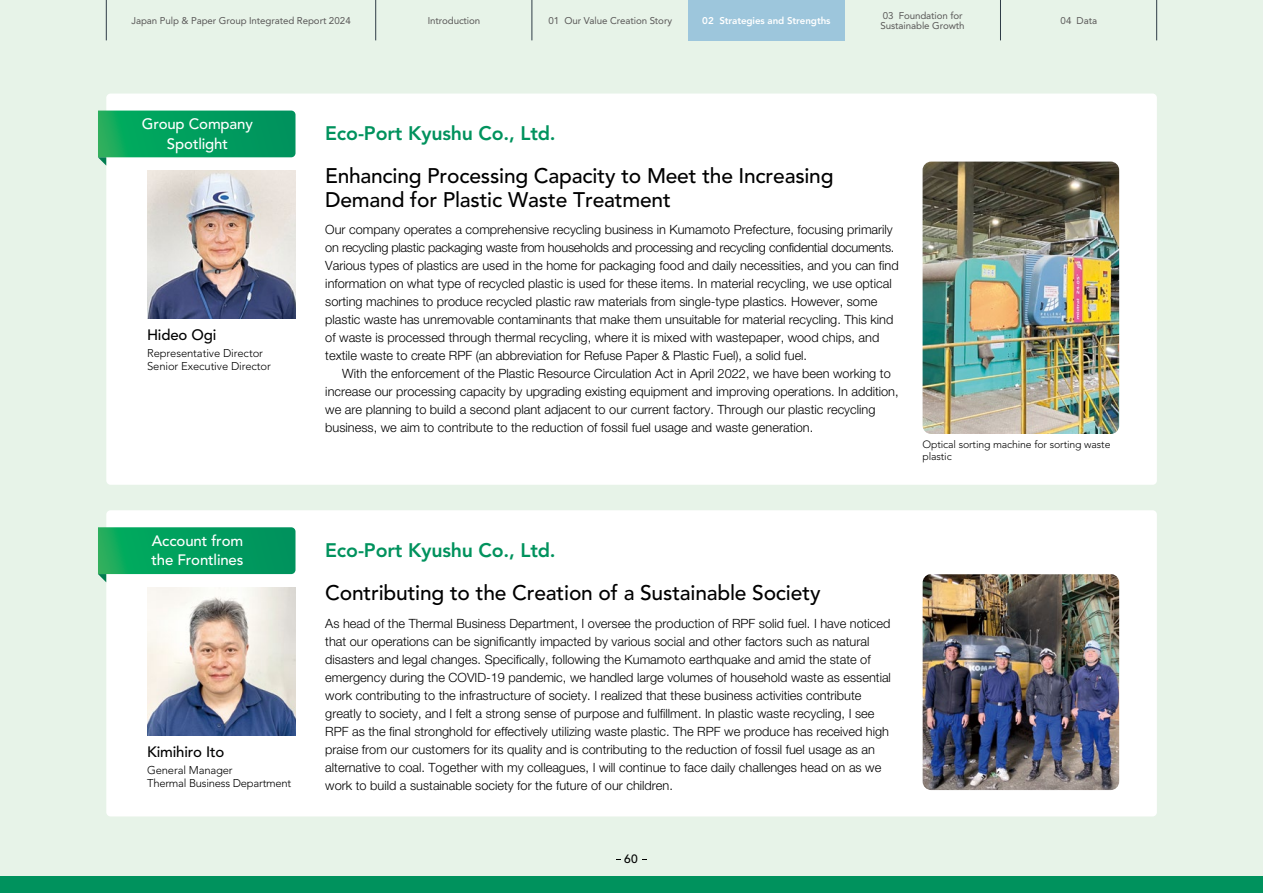
<style>
.page{position:relative;width:1263px;height:893px;background:#e7f3e8}
.page>*{position:absolute;margin:0;border:0;box-sizing:border-box;transform-origin:0 0}
.t1{font:500 21px/24px "Avenir LT Std";letter-spacing:-.01em;color:#000}
.t2{font:800 19.5px "Avenir LT Std";letter-spacing:-.005em;color:#00925d}
.t3{font:500 15px/19.5px "Avenir LT Std";letter-spacing:-.01em;color:#fff;text-align:center}
.t4{font:500 15px "Avenir LT Std";letter-spacing:-.01em;color:#000}
.t5{font:300 12.75px/18px "Helvetica Neue LT Std";color:#000}
.t6{font:500 12px "Avenir LT Std";color:#000}
.t7{font:300 11.25px/13.5px "Avenir LT Std";letter-spacing:-.015em;color:#000}
.t8{font:300 10.5px/12px "Avenir LT Std";letter-spacing:-.01em;color:#000}
.t9{font:9.75px/10.5px "Avenir LT Std";letter-spacing:-.01em;color:#595757}
.t10{font:800 9.75px "Avenir LT Std";letter-spacing:-.01em;color:#fff}
</style>
<div class="page">
<div style="left:0;top:877px;width:1263px;height:16px;background:#00925d"></div>
<div style="left:106px;top:94px;width:1051px;height:391px;background:#fff;border-radius:4px"></div>
<img style="left:147px;top:171px;width:148px;height:147px">
<svg style="left:98px;top:111px;width:197px;height:55px;background:#2aad76"></svg>
<img style="left:922px;top:162px;width:197px;height:272px">
<div style="left:106px;top:510px;width:1051px;height:306px;background:#fff;border-radius:4px"></div>
<img style="left:147px;top:587px;width:148px;height:148px">
<svg style="left:98px;top:527px;width:197px;height:55px;background:#28ad75"></svg>
<img style="left:923px;top:574px;width:196px;height:216px">
<div style="left:688px;top:0;width:156px;height:40px;background:#9dc6dc"></div>
<hr style="left:1156px;top:0;width:1px;height:40px;background:#2f3c47">
<hr style="left:1000px;top:0;width:1px;height:40px;background:#2f3c47">
<hr style="left:532px;top:0;width:1px;height:40px;background:#2f3c47">
<hr style="left:375px;top:0;width:1px;height:40px;background:#2f3c47">
<hr style="left:106px;top:0;width:1px;height:40px;background:#2f3c47">
<p class="t9" style="left:131px;top:15px;width:221px">Japan Pulp &amp; Paper Group Integrated Report 2024</p>
<p class="t9" style="left:428px;top:15px;width:54px">Introduction</p>
<p class="t9" style="left:548px;top:15px;width:125px">01 Our Value Creation Story</p>
<p class="t10" style="left:702px;top:15px;width:130px">02 Strategies and Strengths</p>
<p class="t9" style="left:881px;top:10px;width:85px">03 Foundation for<br>Sustainable Growth</p>
<p class="t9" style="left:1060px;top:15px;width:38px">04 Data</p>
<p class="t3" style="left:142px;top:115px;width:113px">Group Company<br>Spotlight</p>
<h2 class="t2" style="left:325px;top:122px;width:232px">Eco-Port Kyushu Co., Ltd.</h2>
<p class="t4" style="left:147px;top:326px;width:71px">Hideo Ogi</p>
<p class="t7" style="left:147px;top:346px;width:125px">Representative Director<br>Senior Executive Director</p>
<p class="t3" style="left:151px;top:531px;width:94px;text-align:left">Account from the Frontlines</p>
<p class="t4" style="left:147px;top:743px;width:79px">Kimihiro Ito</p>
<p class="t7" style="left:147px;top:763px;width:146px">General Manager<br>Thermal Business Department</p>
<h1 class="t1" style="left:325px;top:165px;width:510px">Enhancing Processing Capacity to Meet the Increasing<br>Demand for Plastic Waste Treatment</h1>
<p class="t5" style="left:325px;top:220px;width:575px">Our company operates a comprehensive recycling business in Kumamoto Prefecture, focusing primarily on recycling plastic packaging waste from households and processing and recycling confidential documents.<br>Various types of plastics are used in the home for packaging food and daily necessities, and you can find information on what type of recycled plastic is used for these items. In material recycling, we use optical sorting machines to produce recycled plastic raw materials from single-type plastics. However, some plastic waste has unremovable contaminants that make them unsuitable for material recycling. This kind of waste is processed through thermal recycling, where it is mixed with wastepaper, wood chips, and textile waste to create RPF (an abbreviation for Refuse Paper &amp; Plastic Fuel), a solid fuel.</p>
<p class="t5" style="left:325px;top:364px;width:575px;text-indent:17px">With the enforcement of the Plastic Resource Circulation Act in April 2022, we have been working to increase our processing capacity by upgrading existing equipment and improving operations. In addition, we are planning to build a second plant adjacent to our current factory. Through our plastic recycling business, we aim to contribute to the reduction of fossil fuel usage and waste generation.</p>
<p class="t8" style="left:922px;top:438px;width:189px">Optical sorting machine for sorting waste plastic</p>
<h2 class="t2" style="left:325px;top:539px;width:232px">Eco-Port Kyushu Co., Ltd.</h2>
<h1 class="t1" style="left:325px;top:581px;width:497px">Contributing to the Creation of a Sustainable Society</h1>
<p class="t5" style="left:325px;top:614px;width:567px">As head of the Thermal Business Department, I oversee the production of RPF solid fuel. I have noticed that our operations can be significantly impacted by various social and other factors such as natural disasters and legal changes. Specifically, following the Kumamoto earthquake and amid the state of emergency during the COVID-19 pandemic, we handled large volumes of household waste as essential work contributing to the infrastructure of society. I realized that these business activities contribute greatly to society, and I felt a strong sense of purpose and fulfillment. In plastic waste recycling, I see RPF as the final stronghold for effectively utilizing waste plastic. The RPF we produce has received high praise from our customers for its quality and is contributing to the reduction of fossil fuel usage as an alternative to coal. Together with my colleagues, I will continue to face daily challenges head on as we work to build a sustainable society for the future of our children.</p>
<p class="t6" style="left:624px;top:852px;width:15px">60</p>
</div>
